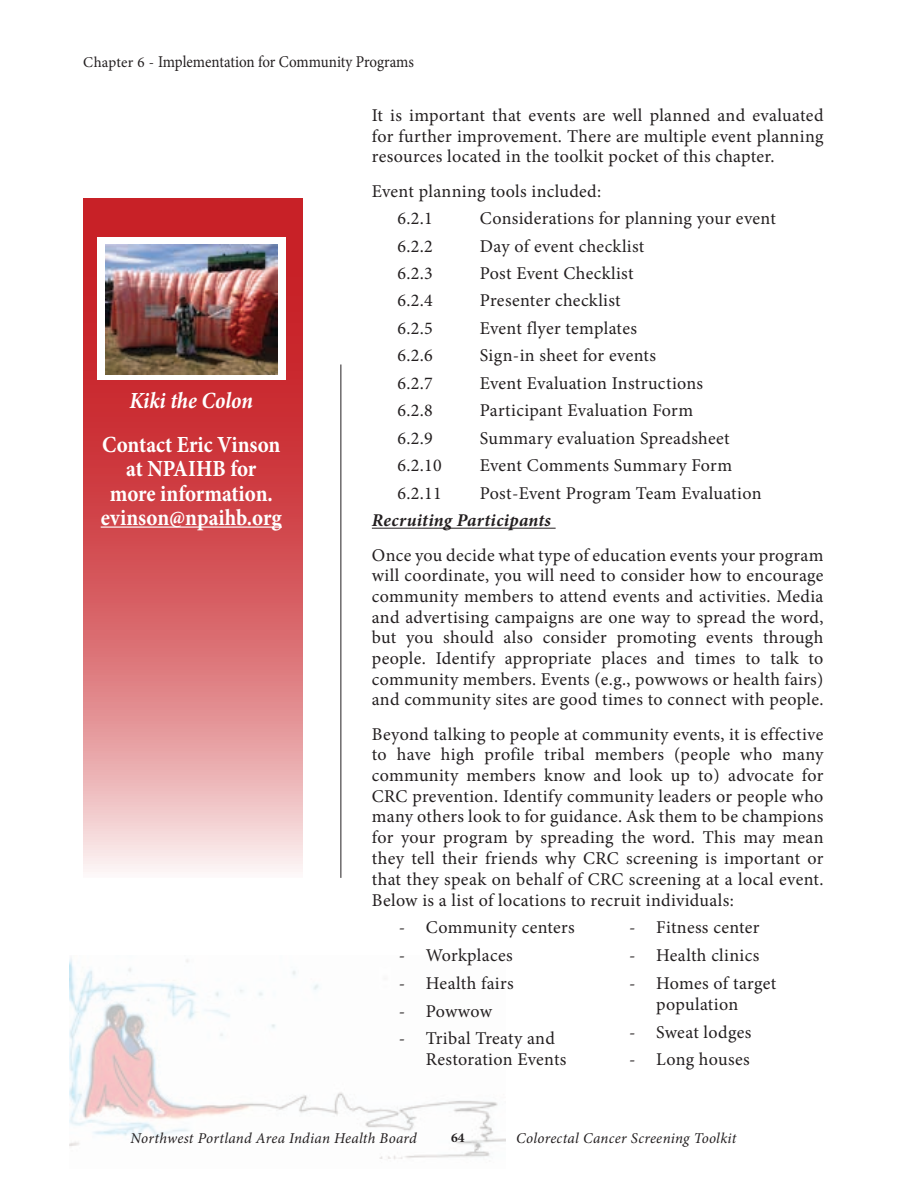
<style>
.page{position:relative;width:918px;height:1188px;background:#fff}
.page>*{position:absolute;margin:0;border:0;box-sizing:border-box;transform-origin:0 0}
.t1{font:700 23.1px/24.2px "Minion Pro";color:#fff;text-align:center;scale:.91 1}
.t2{font:italic 700 23.1px "Minion Pro";letter-spacing:-.005em;color:#fff;scale:.91 1}
.t3{font:18px/20.7px "Minion Pro";letter-spacing:.015em;color:#231f20;text-align:justify}
.t4{font:italic 700 18px "Minion Pro";letter-spacing:.02em;color:#231f20}
.t5{font:16.5px "Minion Pro";letter-spacing:-.005em;color:#231f20;scale:.91 1}
.t6{font:italic 15px "Minion Pro";letter-spacing:.015em;color:#231f20}
.t7{font:700 13.5px "Minion Pro";color:#231f20}
.s1{font-size:15px}
</style>
<div class="page">
<img style="left:69px;top:958px;width:437px;height:202px">
<hr style="left:372px;top:528px;width:184px;height:1px;background:#231f20">
<hr style="left:340px;top:364px;width:1px;height:514px;background:#231f20">
<svg style="left:83px;top:199px;width:220px;height:673px;background:#da6d71"></svg>
<hr style="left:101px;top:527px;width:181px;height:1px;background:#fff">
<div style="left:97px;top:238px;width:188px;height:142px;background:#fff"></div>
<img style="left:105px;top:245px;width:173px;height:129px">
<p class="t5" style="left:83px;top:51px;width:365px"><span class="s1">Chapter 6 -</span> Implementation for Community Programs</p>
<p class="t2" style="left:130px;top:384px;width:137px">Kiki the Colon</p>
<p class="t1" style="left:101px;top:433px;width:201px">Contact Eric Vinson at NPAIHB for more information. evinson@npaihb.org</p>
<p class="t3" style="left:372px;top:105px;width:453px">It is important that events are well planned and evaluated for further improvement. There are multiple event planning resources located in the toolkit pocket of this chapter.</p>
<p class="t3" style="left:397px;top:177px;width:205px;line-height:27.5px;text-indent:-26px">Event planning tools included:<br>6.2.1</p>
<p class="t3" style="left:480px;top:208px;width:298px">Considerations for planning your event</p>
<p class="t3" style="left:397px;top:236px;width:37px">6.2.2</p>
<p class="t3" style="left:480px;top:236px;width:166px">Day of event checklist</p>
<p class="t3" style="left:397px;top:263px;width:37px">6.2.3</p>
<p class="t3" style="left:480px;top:263px;width:155px">Post Event Checklist</p>
<p class="t3" style="left:397px;top:290px;width:37px">6.2.4</p>
<p class="t3" style="left:480px;top:290px;width:142px">Presenter checklist</p>
<p class="t3" style="left:397px;top:318px;width:37px">6.2.5</p>
<p class="t3" style="left:480px;top:318px;width:159px">Event flyer templates</p>
<p class="t3" style="left:397px;top:345px;width:37px">6.2.6</p>
<p class="t3" style="left:480px;top:345px;width:178px">Sign-in sheet for events</p>
<p class="t3" style="left:397px;top:373px;width:37px">6.2.7</p>
<p class="t3" style="left:480px;top:373px;width:225px">Event Evaluation Instructions</p>
<p class="t3" style="left:397px;top:400px;width:37px">6.2.8</p>
<p class="t3" style="left:480px;top:400px;width:215px">Participant Evaluation Form</p>
<p class="t3" style="left:397px;top:428px;width:37px">6.2.9</p>
<p class="t3" style="left:480px;top:428px;width:251px">Summary evaluation Spreadsheet</p>
<p class="t3" style="left:397px;top:455px;width:46px">6.2.10</p>
<p class="t3" style="left:480px;top:455px;width:254px">Event Comments Summary Form</p>
<p class="t3" style="left:397px;top:483px;width:46px">6.2.11</p>
<p class="t3" style="left:480px;top:483px;width:283px">Post-Event Program Team Evaluation</p>
<p class="t4" style="left:372px;top:508px;width:181px">Recruiting Participants</p>
<p class="t3" style="left:372px;top:545px;width:453px">Once you decide what type of education events your program will coordinate, you will need to consider how to encourage community members to attend events and activities. Media and advertising campaigns are one way to spread the word, but you should also consider promoting events through people. Identify appropriate places and times to talk to community members. Events (e.g., powwows or health fairs) and community sites are good times to connect with people.</p>
<p class="t3" style="left:372px;top:724px;width:453px">Beyond talking to people at community events, it is effective to have high profile tribal members (people who many community members know and look up to) advocate for CRC prevention. Identify community leaders or people who many others look to for guidance. Ask them to be champions for your program by spreading the word. This may mean they tell their friends why CRC screening is important or that they speak on behalf of CRC screening at a local event.<br>Below is a list of locations to recruit individuals:</p>
<p class="t3" style="left:399px;top:917px;width:177px">- Community centers</p>
<p class="t3" style="left:399px;top:945px;width:115px">- Workplaces</p>
<p class="t3" style="left:399px;top:973px;width:116px">- Health fairs</p>
<p class="t3" style="left:399px;top:1001px;width:95px">- Powwow</p>
<p class="t3" style="left:426px;top:1028px;width:142px;text-indent:-27px">- Tribal Treaty and<br>Restoration Events</p>
<p class="t3" style="left:629px;top:917px;width:132px">- Fitness center</p>
<p class="t3" style="left:629px;top:945px;width:132px">- Health clinics</p>
<p class="t3" style="left:656px;top:973px;width:122px;text-indent:-27px">- Homes of target population</p>
<p class="t3" style="left:629px;top:1022px;width:124px">- Sweat lodges</p>
<p class="t3" style="left:629px;top:1049px;width:122px">- Long houses</p>
<p class="t6" style="left:131px;top:1128px;width:288px">Northwest Portland Area Indian Health Board</p>
<p class="t6" style="left:516px;top:1128px;width:222px">Colorectal Cancer Screening Toolkit</p>
<p class="t7" style="left:451px;top:1128px;width:15px">64</p>
</div>
